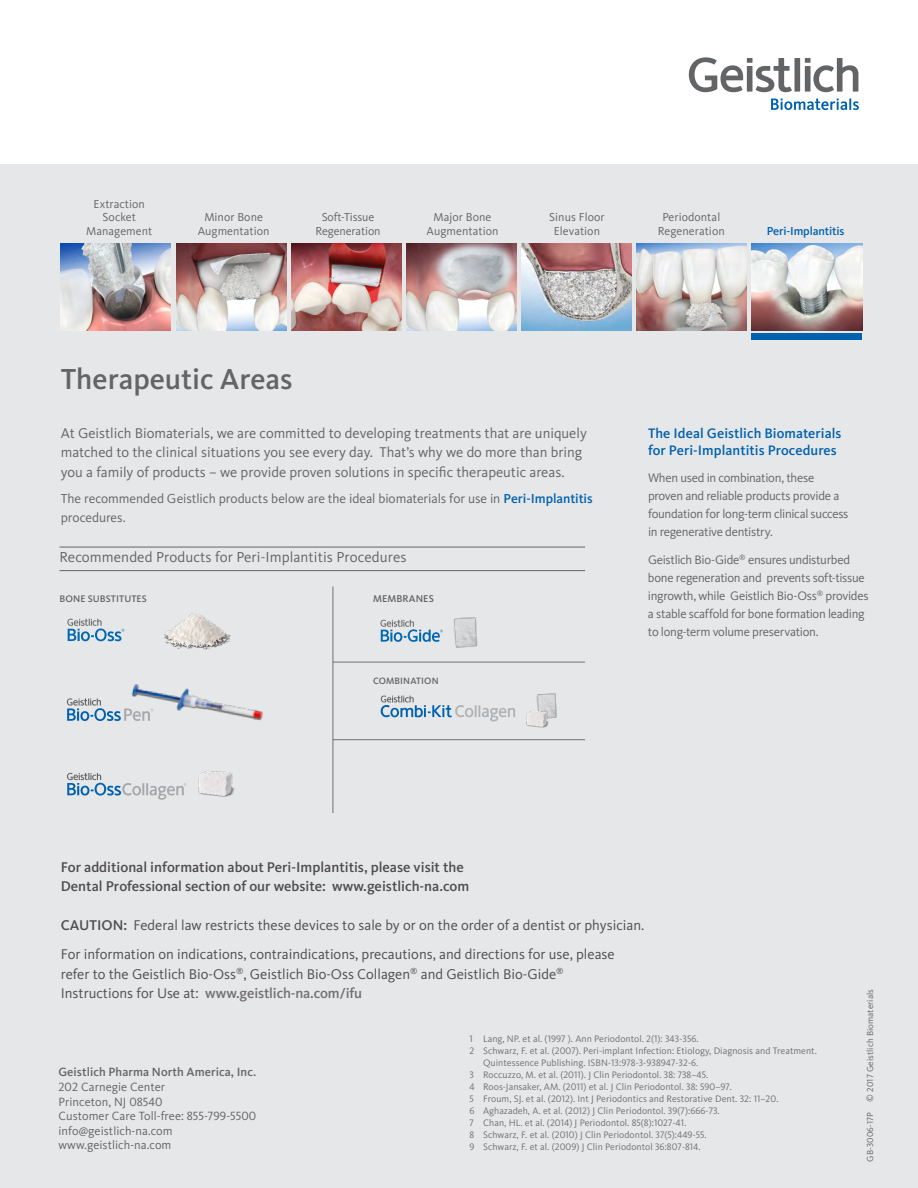
<style>
.page{position:relative;width:918px;height:1188px;background:#fff}
.page>*{position:absolute;margin:0;border:0;box-sizing:border-box;transform-origin:0 0}
.t1{font:500 30px "Kievit OT";color:#636466}
.t2{font:15px "Kievit OT";letter-spacing:.005em;color:#636466}
.t3{font:14.7px/29.2px "Kievit OT";color:#4d4d4f}
.t4{font:14.7px/19.5px "Kievit OT";color:#636466}
.t5{font:500 14.7px/19.5px "Kievit OT";color:#4d4d4f}
.t6{font:500 14.25px/17.1px "Kievit OT";letter-spacing:.005em;color:#0061af}
.t7{font:13.5px/18.8px "Kievit OT";letter-spacing:-.005em;color:#636466}
.t8{font:12.75px/18px "Kievit OT";letter-spacing:-.025em;color:#636466}
.t9{font:12.3px/14.7px "Kievit OT";letter-spacing:.005em;color:#636466}
.t10{font:500 12.3px "Kievit OT";letter-spacing:.005em;color:#636466}
.t11{font:12px/13.4px "Kievit OT";letter-spacing:.005em;color:#636466;text-align:center}
.t12{font:500 12px "Kievit OT";letter-spacing:-.01em;color:#0061af}
.t13{font:500 10.2px "Kievit OT";letter-spacing:.01em;color:#636466}
.t14{font:500 9.9px "Kievit OT";color:#636466}
.t15{font:9.75px "Kievit OT";letter-spacing:.005em;color:#717073}
.t16{font:500 9.45px "Kievit OT";letter-spacing:.01em;color:#636466}
.t17{font:9px "Kievit OT";letter-spacing:.01em;color:#636466}
.s1{font-weight:500;color:#0061af}
.s2{font-weight:500}
.s3{font-weight:500;color:#717073}
</style>
<div class="page">
<div style="left:0;top:165px;width:918px;height:1023px;background:#e6e7e8"></div>
<svg style="left:689px;top:57px;width:169px;height:35px"></svg>
<svg style="left:771px;top:99px;width:88px;height:11px"></svg>
<hr style="left:60px;top:547px;width:525px;height:1px;background:#636466">
<hr style="left:60px;top:570px;width:525px;height:1px;background:#636466">
<svg style="left:67px;top:619px;width:57px;height:22px"></svg>
<svg style="left:67px;top:698px;width:46px;height:23px"></svg>
<svg style="left:67px;top:773px;width:119px;height:27px"></svg>
<img style="left:198px;top:770px;width:37px;height:27px">
<svg style="left:380px;top:620px;width:63px;height:22px"></svg>
<img style="left:453px;top:617px;width:25px;height:31px">
<svg style="left:381px;top:696px;width:134px;height:25px"></svg>
<img style="left:536px;top:693px;width:21px;height:26px">
<img style="left:526px;top:709px;width:24px;height:19px">
<img style="left:752px;top:244px;width:110px;height:87px">
<img style="left:522px;top:244px;width:110px;height:87px">
<img style="left:176px;top:244px;width:110px;height:87px">
<img style="left:637px;top:244px;width:110px;height:87px">
<img style="left:291px;top:244px;width:110px;height:87px">
<img style="left:406px;top:244px;width:111px;height:87px">
<div style="left:752px;top:333px;width:110px;height:6px;background:#0061af"></div>
<img style="left:61px;top:244px;width:110px;height:87px">
<img style="left:113px;top:684px;width:150px;height:37px">
<img style="left:165px;top:613px;width:66px;height:37px">
<hr style="left:333px;top:586px;width:1px;height:227px;background:#717073">
<hr style="left:333px;top:662px;width:252px;height:1px;background:#717073">
<hr style="left:333px;top:739px;width:252px;height:1px;background:#717073">
<p class="t11" style="left:86px;top:197px;width:68px">Extraction<br>Socket<br>Management</p>
<p class="t11" style="left:198px;top:211px;width:73px">Minor Bone<br>Augmentation</p>
<p class="t11" style="left:316px;top:211px;width:66px">Soft-Tissue<br>Regeneration</p>
<p class="t11" style="left:427px;top:211px;width:73px">Major Bone<br>Augmentation</p>
<p class="t11" style="left:549px;top:211px;width:57px">Sinus Floor<br>Elevation</p>
<p class="t11" style="left:658px;top:211px;width:68px">Periodontal<br>Regeneration</p>
<p class="t12" style="left:767px;top:224px;width:79px">Peri-Implantitis</p>
<h1 class="t1" style="left:61px;top:361px;width:233px">Therapeutic Areas</h1>
<p class="t4" style="left:61px;top:423px;width:528px">At Geistlich Biomaterials, we are committed to developing treatments that are uniquely matched to the clinical situations you see every day. That’s why we do more than bring you a family of products – we provide proven solutions in specific therapeutic areas.</p>
<h3 class="t7" style="left:61px;top:489px;width:533px">The recommended Geistlich products below are the ideal biomaterials for use in <span class="s1">Peri-Implantitis </span>procedures.</h3>
<h2 class="t2" style="left:60px;top:548px;width:349px">Recommended Products for Peri-Implantitis Procedures</h2>
<p class="t14" style="left:60px;top:592px;width:40px">Bon e Substitut</p>
<p class="t14" style="left:137px;top:592px;width:11px">es</p>
<p class="t13" style="left:373px;top:592px;width:62px">MEMBRANES</p>
<p class="t16" style="left:373px;top:675px;width:67px">COMBINATION</p>
<h3 class="t6" style="left:648px;top:424px;width:195px">The Ideal Geistlich Biomaterials for Peri-Implantitis Procedures</h3>
<h3 class="t8" style="left:648px;top:468px;width:202px">When used in combination, these proven and reliable products provide a foundation for long-term clinical success in regenerative dentistry.</h3>
<h3 class="t8" style="left:648px;top:551px;width:222px">Geistlich Bio-Gide<sup>®</sup> ensures undisturbed bone regeneration and prevents soft-tissue ingrowth, while Geistlich Bio-Oss<sup>®</sup> provides a stable scaffold for bone formation leading to long-term volume preservation.</h3>
<h3 class="t5" style="left:61px;top:857px;width:410px">For additional information about Peri-Implantitis, please visit the<br>Dental Professional section of our website: www.geistlich-na.com</h3>
<h3 class="t3" style="left:61px;top:910px;width:585px"><span class="s2">CAUTION:</span> Federal law restricts these devices to sale by or on the order of a dentist or physician.<br>For information on indications, contraindications, precautions, and directions for use, please</h3>
<h3 class="t3" style="left:61px;top:964px;width:504px;line-height:19.5px">refer to the Geistlich Bio-Oss<sup>®</sup>, Geistlich Bio-Oss Collagen<sup>®</sup> and Geistlich Bio-Gide<sup>®<br></sup>Instructions for Use at: <span class="s3">www.geistlich-na.com/ifu</span></h3>
<p class="t10" style="left:58px;top:1065px;width:199px">Geistlich Pharma North America, Inc.</p>
<p class="t9" style="left:58px;top:1079px;width:199px">202 Carnegie Center<br>Princeton, NJ 08540<br>Customer Care Toll-free: 855-799-5500 info@geistlich-na.com www.geistlich-na.com</p>
<p class="t15" style="left:470px;top:1033px;width:231px">1 Lang, NP. et al. (1997 ). Ann Periodontol. 2(1): 343-356.</p>
<p class="t15" style="left:470px;top:1045px;width:349px">2 Schwarz, F. et al. (2007). Peri-implant Infection: Etiology, Diagnosis and Treatment.</p>
<p class="t15" style="left:483px;top:1057px;width:217px">Quintessence Publishing. ISBN-13:978-3-938947-32-6.</p>
<p class="t15" style="left:470px;top:1069px;width:240px">3 Roccuzzo, M. et al. (2011). J Clin Periodontol. 38: 738–45.</p>
<p class="t15" style="left:470px;top:1081px;width:264px">4 Roos-Jansaker, AM. (2011) et al. J Clin Periodontol. 38: 590–97.</p>
<p class="t15" style="left:470px;top:1093px;width:310px">5 Froum, SJ. et al. (2012). Int J Periodontics and Restorative Dent. 32: 11–20.</p>
<p class="t15" style="left:470px;top:1105px;width:252px">6 Aghazadeh, A. et al. (2012) J Clin Periodontol. 39(7):666-73.</p>
<p class="t15" style="left:470px;top:1117px;width:218px">7 Chan, HL. et al. (2014) J Periodontol. 85(8):1027-41.</p>
<p class="t15" style="left:470px;top:1129px;width:239px">8 Schwarz, F. et al. (2010) J Clin Periodontol. 37(5):449-55.</p>
<p class="t15" style="left:470px;top:1141px;width:232px">9 Schwarz, F. et al. (2009) J Clin Periodontol 36:807-814.</p>
<p class="t17" style="left:865px;top:1162px;width:174px;rotate:-90deg">GB-3006-17P © 2017 Geistlich Biomaterials</p>
</div>
